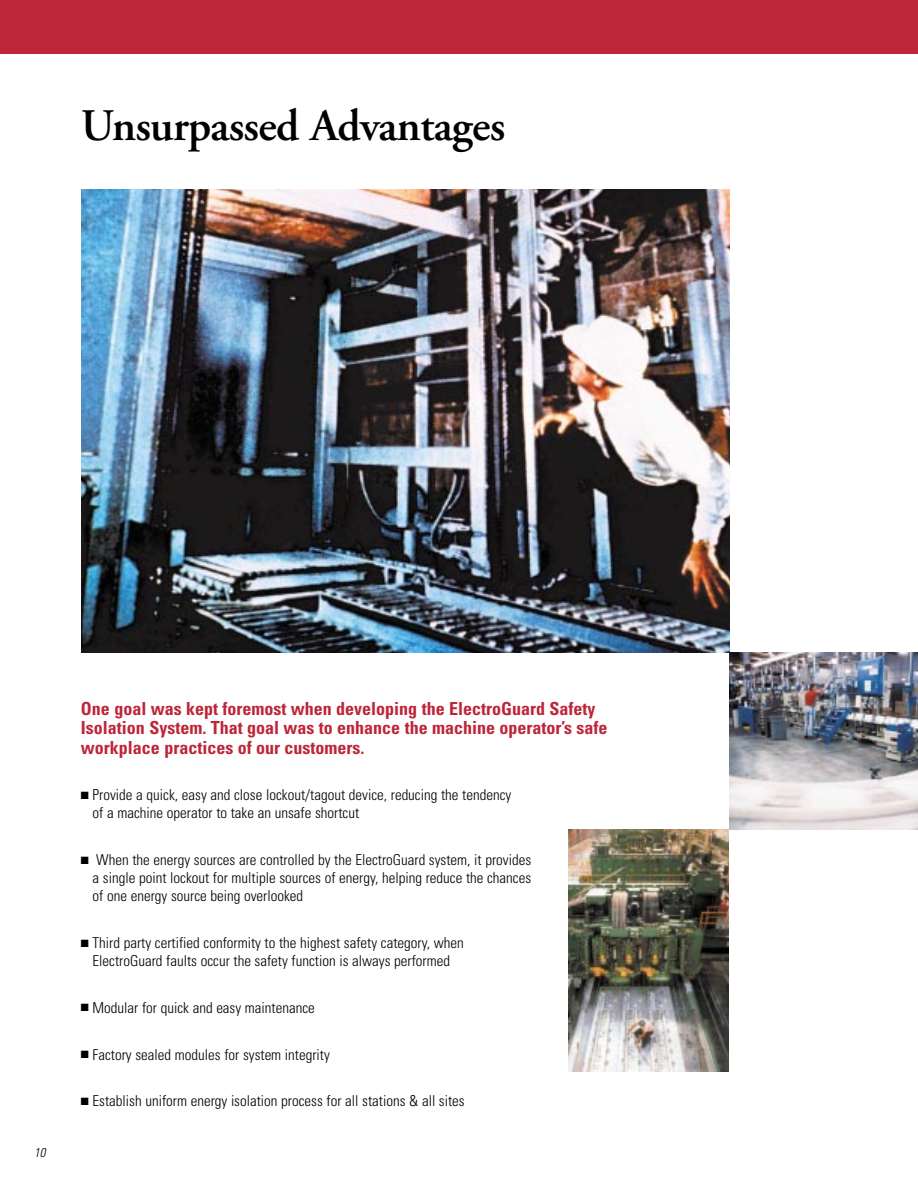
<style>
.page{position:relative;width:918px;height:1188px;background:#fff}
.page>*{position:absolute;margin:0;border:0;box-sizing:border-box;transform-origin:0 0}
.t1{font:600 45px "Adobe Garamond";letter-spacing:-.015em;color:#000}
.t2{font:700 condensed 18px/19.5px "Univers";color:#bd2638}
.t3{font:300 condensed 15px/18px "Univers";color:#000}
.t4{font:italic 300 condensed 12.75px "Univers";color:#000}
</style>
<div class="page">
<div style="left:0;top:0;width:918px;height:54px;background:#bd2638"></div>
<img style="left:81px;top:189px;width:648px;height:464px">
<img style="left:729px;top:653px;width:189px;height:176px">
<img style="left:569px;top:829px;width:160px;height:242px">
<h1 class="t1" style="left:81px;top:108px;width:426px">Unsurpassed Advantages</h1>
<p class="t4" style="left:34px;top:1147px;width:13px">10</p>
<p class="t2" style="left:81px;top:700px;width:528px">One goal was kept foremost when developing the ElectroGuard Safety<br>Isolation System. That goal was to enhance the machine operator’s safe workplace practices of our customers.</p>
<p class="t3" style="left:93px;top:788px;width:420px;text-indent:-12px">■ Provide a quick, easy and close lockout/tagout device, reducing the tendency of a machine operator to take an unsafe shortcut</p>
<p class="t3" style="left:93px;top:852px;width:440px;text-align:justify;text-indent:-12px">■ When the energy sources are controlled by the ElectroGuard system, it provides a single point lockout for multiple sources of energy, helping reduce the chances of one energy source being overlooked</p>
<p class="t3" style="left:81px;top:935px;width:384px;text-align:center">■ Third party certified conformity to the highest safety category, when<br>ElectroGuard faults occur the safety function is always performed</p>
<p class="t3" style="left:81px;top:1000px;width:235px">■ Modular for quick and easy maintenance</p>
<p class="t3" style="left:81px;top:1047px;width:250px">■ Factory sealed modules for system integrity</p>
<p class="t3" style="left:81px;top:1094px;width:385px">■ Establish uniform energy isolation process for all stations &amp; all sites</p>
</div>
